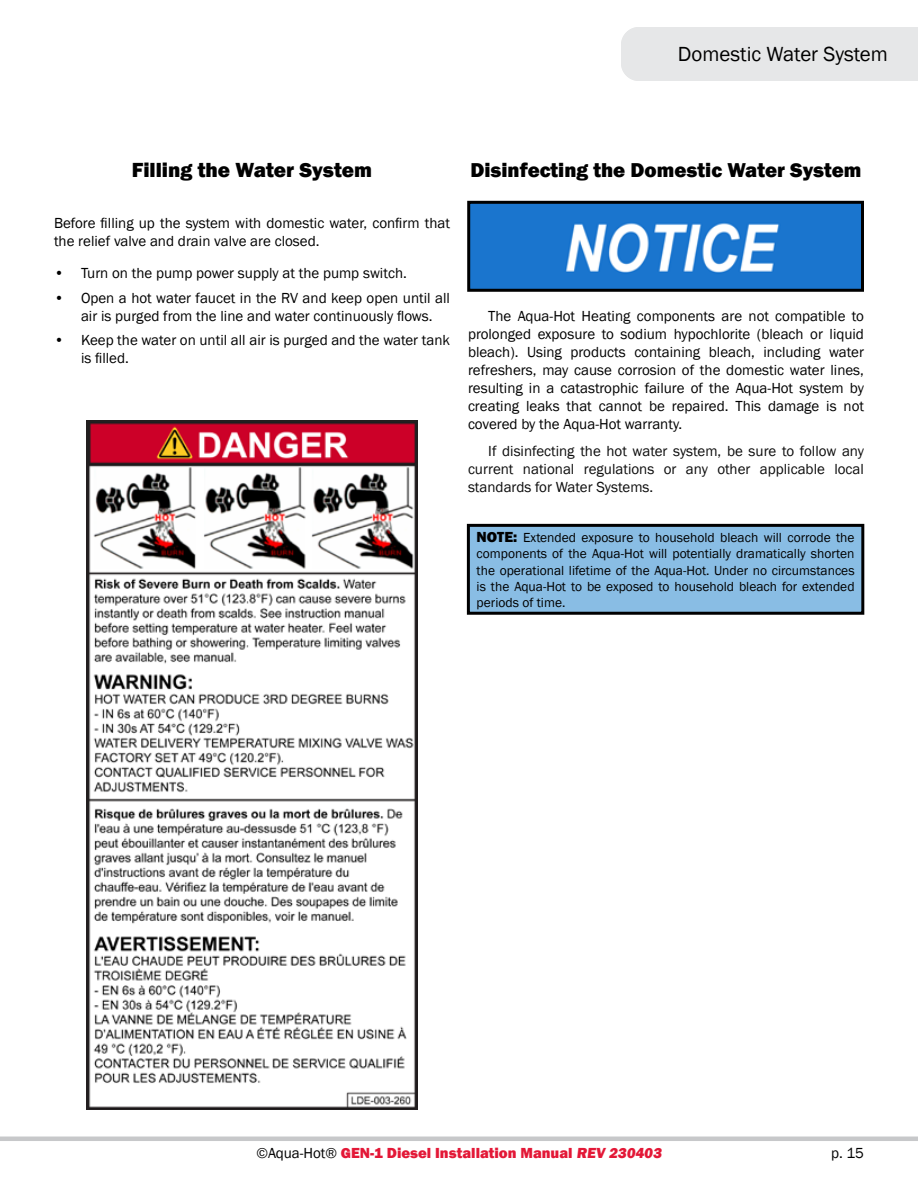
<style>
.page{position:relative;width:918px;height:1188px;background:#fff}
.page>*{position:absolute;margin:0;border:0;box-sizing:border-box;transform-origin:0 0}
.t1{font:800 21px "Franklin Gothic";color:#000}
.t2{font:21px "Franklin Gothic";color:#000}
.t3{font:800 20.7px "Franklin Gothic";color:#000}
.t4{font:15px/18px "Franklin Gothic";color:#000}
.t5{font:15px/18px "Franklin Gothic";color:#0c0c0c;text-align:justify}
.t6{font:800 15px "Franklin Gothic";color:#e31837}
.t7{font:13.5px/16.2px "Franklin Gothic";color:#000;text-align:justify}
.s1{font-weight:800;font-size:15px}
.s2{font-weight:400;color:#000}
</style>
<div class="page">
<hr style="left:0;top:1137px;width:918px;height:4px;background:#c7c8ca">
<div style="left:468px;top:525px;width:395px;height:88px;background:#89bde4"></div>
<div style="left:467px;top:524px;width:397px;height:91px;border:3px solid #000"></div>
<img style="left:471px;top:205px;width:389px;height:83px">
<div style="left:467px;top:201px;width:397px;height:91px;border:3px solid #000"></div>
<img style="left:86px;top:421px;width:332px;height:689px">
<div style="left:621px;top:27px;width:297px;height:54px;background:#e6e7e8"></div>
<h1 class="t2" style="left:678px;top:41px;width:212px">Domestic Water System</h1>
<h1 class="t1" style="left:132px;top:156px;width:242px">Filling the Water System</h1>
<p class="t4" style="left:54px;top:215px;width:398px">Before filling up the system with domestic water, confirm that the relief valve and drain valve are closed.</p>
<p class="t4" style="left:54px;top:264px;width:354px">• Turn on the pump power supply at the pump switch.</p>
<p class="t4" style="left:81px;top:289px;width:371px;text-indent:-27px">• Open a hot water faucet in the RV and keep open until all air is purged from the line and water continuously flows.</p>
<p class="t4" style="left:81px;top:332px;width:371px;text-indent:-27px">• Keep the water on until all air is purged and the water tank is filled.</p>
<h2 class="t3" style="left:470px;top:156px;width:393px">Disinfecting the Domestic Water System</h2>
<p class="t4" style="left:468px;top:307px;width:398px;text-align:justify;text-indent:20px">The Aqua-Hot Heating components are not compatible to prolonged exposure to sodium hypochlorite (bleach or liquid bleach). Using products containing bleach, including water refreshers, may cause corrosion of the domestic water lines, resulting in a catastrophic failure of the Aqua-Hot system by creating leaks that cannot be repaired. This damage is not covered by the Aqua-Hot warranty.</p>
<p class="t5" style="left:468px;top:442px;width:398px;text-indent:20px">If disinfecting the hot water system, be sure to follow any current national regulations or any other applicable local standards for Water Systems.</p>
<p class="t7" style="left:477px;top:530px;width:379px"><span class="s1">NOTE:</span> Extended exposure to household bleach will corrode the components of the Aqua-Hot will potentially dramatically shorten the operational lifetime of the Aqua-Hot. Under no circumstances is the Aqua-Hot to be exposed to household bleach for extended periods of time.</p>
<p class="t6" style="left:256px;top:1143px;width:409px"><span class="s2">©Aqua-Hot®</span> GEN-1 Diesel Installation Manual REV 230403</p>
<p class="t4" style="left:831px;top:1145px;width:34px">p. 15</p>
</div>
